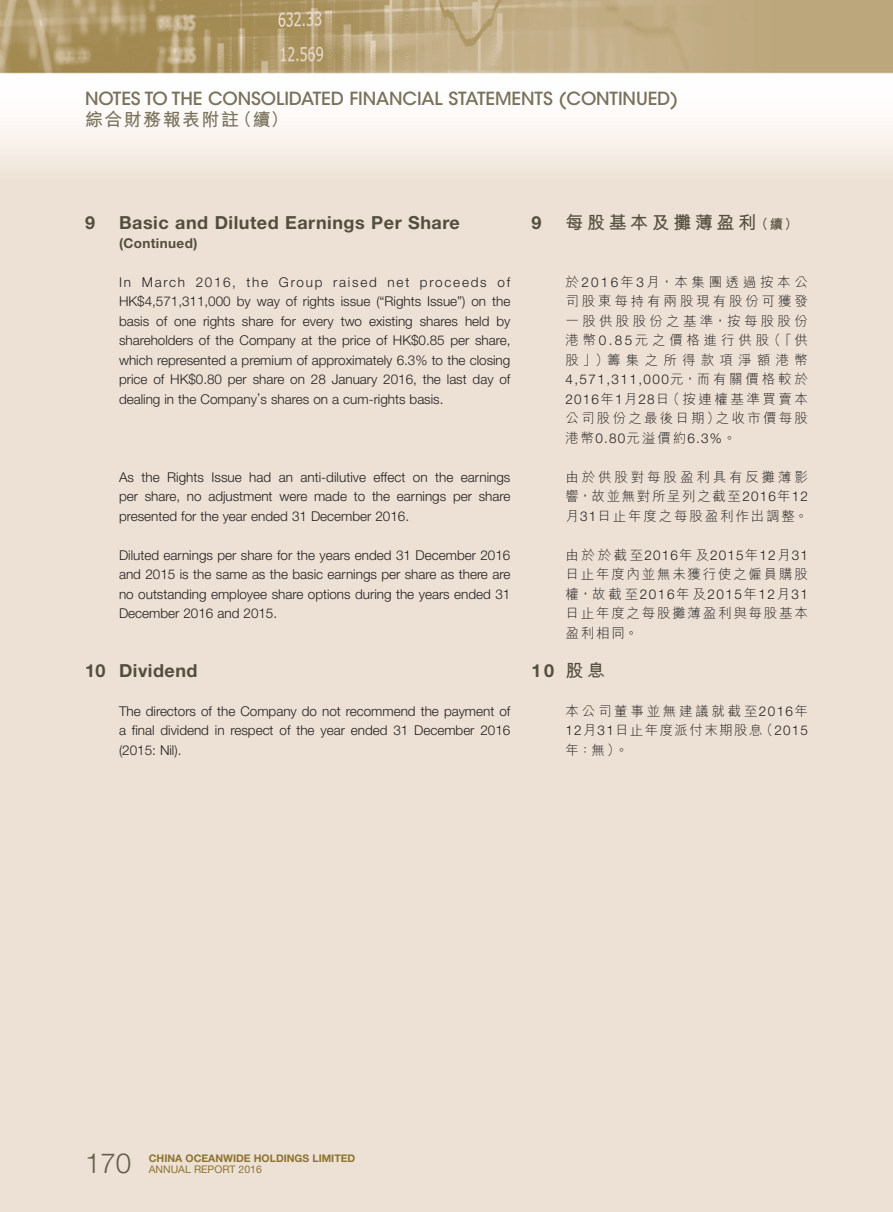
<style>
.page{position:relative;width:893px;height:1212px;background:#fff}
.page>*{position:absolute;margin:0;border:0;box-sizing:border-box;transform-origin:0 0}
.t1{font:300 27.75px "Helvetica Neue LT Std";color:#645e4b}
.t2{font:500 18px "ITC Avant Garde Std";letter-spacing:-.005em;color:#78715b}
.Heading_1{font:700 18px "Helvetica Neue LT Std";letter-spacing:.03em;color:#534e3d}
.C_Heading_1{font:700 18px "M Hei HK";letter-spacing:.2em;color:#534e3d}
.t3{font:700 18px "M Hei HK";letter-spacing:.08em;color:#78715b}
.C_Heading_1-2{font:700 18px "Helvetica Neue LT Std";color:#534e3d}
.Body_Text{font:300 13.5px/19.5px "Helvetica Neue LT Std";color:#231f20;text-align:justify}
.C_Body_Text{font:300 13.5px/19.5px "M Hei HK";letter-spacing:.165em;color:#231f20;text-align:justify}
.Heading_1-2{font:700 13.5px "Helvetica Neue LT Std";letter-spacing:.03em;color:#534e3d}
.t4{font:700 10.5px "Helvetica Neue LT Std";color:#8d7431}
.t5{font:10.5px "Helvetica Neue LT Std";color:#8d7431}
.s1{font-size:13.5px}
.s2{font-family:"Helvetica Neue LT Std"}
.s3{font-family:"M Hei HK"}
</style>
<div class="page">
<div style="left:0;top:181px;width:893px;height:1031px;background:#ece1d4"></div>
<img style="left:0;top:0;width:893px;height:74px">
<div style="left:0;top:74px;width:893px;height:107px;background:linear-gradient(to bottom,#fff,#f0e6db)"></div>
<svg style="left:892px;top:74px;width:1px;height:107px"></svg>
<h2 class="t2" style="left:85px;top:87px;width:595px">NOTES TO THE CONSOLIDATED FINANCIAL STATEMENTS (CONTINUED)</h2>
<h2 class="t3" style="left:85px;top:107px;width:205px">綜合財務報表附註（續）</h2>
<p class="Heading_1" style="left:85px;top:211px;width:12px">9</p>
<p class="Heading_1" style="left:119px;top:211px;width:342px">Basic and Diluted Earnings Per Share</p>
<p class="Heading_1-2" style="left:119px;top:235px;width:80px">(Continued)</p>
<p class="Body_Text" style="left:119px;top:272px;width:393px">In March 2016, the Group raised net proceeds of HK$4,571,311,000 by way of rights issue (“Rights Issue”) on the basis of one rights share for every two existing shares held by shareholders of the Company at the price of HK$0.85 per share, which represented a premium of approximately 6.3% to the closing price of HK$0.80 per share on 28 January 2016, the last day of dealing in the Company’s shares on a cum-rights basis.</p>
<p class="Body_Text" style="left:119px;top:467px;width:393px">As the Rights Issue had an anti-dilutive effect on the earnings per share, no adjustment were made to the earnings per share presented for the year ended 31 December 2016.</p>
<p class="Body_Text" style="left:119px;top:545px;width:393px">Diluted earnings per share for the years ended 31 December 2016 and 2015 is the same as the basic earnings per share as there are no outstanding employee share options during the years ended 31<br>December 2016 and 2015.</p>
<p class="Heading_1" style="left:85px;top:659px;width:114px">10 Dividend</p>
<p class="Body_Text" style="left:119px;top:701px;width:393px">The directors of the Company do not recommend the payment of a final dividend in respect of the year ended 31 December 2016 (2015: Nil).</p>
<p class="C_Heading_1-2" style="left:531px;top:211px;width:12px">9</p>
<p class="C_Heading_1" style="left:566px;top:209px;width:234px">每股基本及攤薄盈利<span class="s1">（續）</span></p>
<p class="C_Body_Text" style="left:566px;top:272px;width:244px">於<span class="s2">2016</span>年<span class="s2">3</span>月，本集團透過按本公司股東每持有兩股現有股份可獲發一股供股股份之基準，按每股股份港幣<span class="s2">0.85</span>元之價格進行供股（「供股」）籌集之所得款項淨額港幣<span class="s2">4,571,311,000</span>元，而有關價格較於<span class="s2">2016</span>年<span class="s2">1</span>月<span class="s2">28</span>日（按連權基準買賣本公司股份之最後日期）之收市價每股港幣<span class="s2">0.80</span>元溢價約<span class="s2">6.3%</span>。</p>
<p class="C_Body_Text" style="left:566px;top:467px;width:244px">由於供股對每股盈利具有反攤薄影響，故並無對所呈列之截至<span class="s2">2016</span>年<span class="s2">12</span>月<span class="s2">31</span>日止年度之每股盈利作出調整。</p>
<p class="C_Body_Text" style="left:566px;top:545px;width:244px">由於於截至<span class="s2">2016</span>年及<span class="s2">2015</span>年<span class="s2">12</span>月<span class="s2">31</span>日止年度內並無未獲行使之僱員購股權，故截至<span class="s2">2016</span>年及<span class="s2">2015</span>年<span class="s2">12</span>月<span class="s2">31</span>日止年度之每股攤薄盈利與每股基本盈利相同。</p>
<p class="C_Heading_1-2" style="left:531px;top:659px;width:75px">10 <span class="s3">股息</span></p>
<p class="C_Body_Text" style="left:566px;top:701px;width:244px">本公司董事並無建議就截至<span class="s2">2016</span>年<span class="s2">12</span>月<span class="s2">31</span>日止年度派付末期股息（<span class="s2">2015</span>年：無）。</p>
<h1 class="t1" style="left:85px;top:1146px;width:48px">170</h1>
<p class="t4" style="left:149px;top:1151px;width:208px">CHINA OCEANWIDE HOLDINGS LIMITED</p>
<p class="t5" style="left:149px;top:1163px;width:115px">ANNUAL REPORT 2016</p>
</div>
